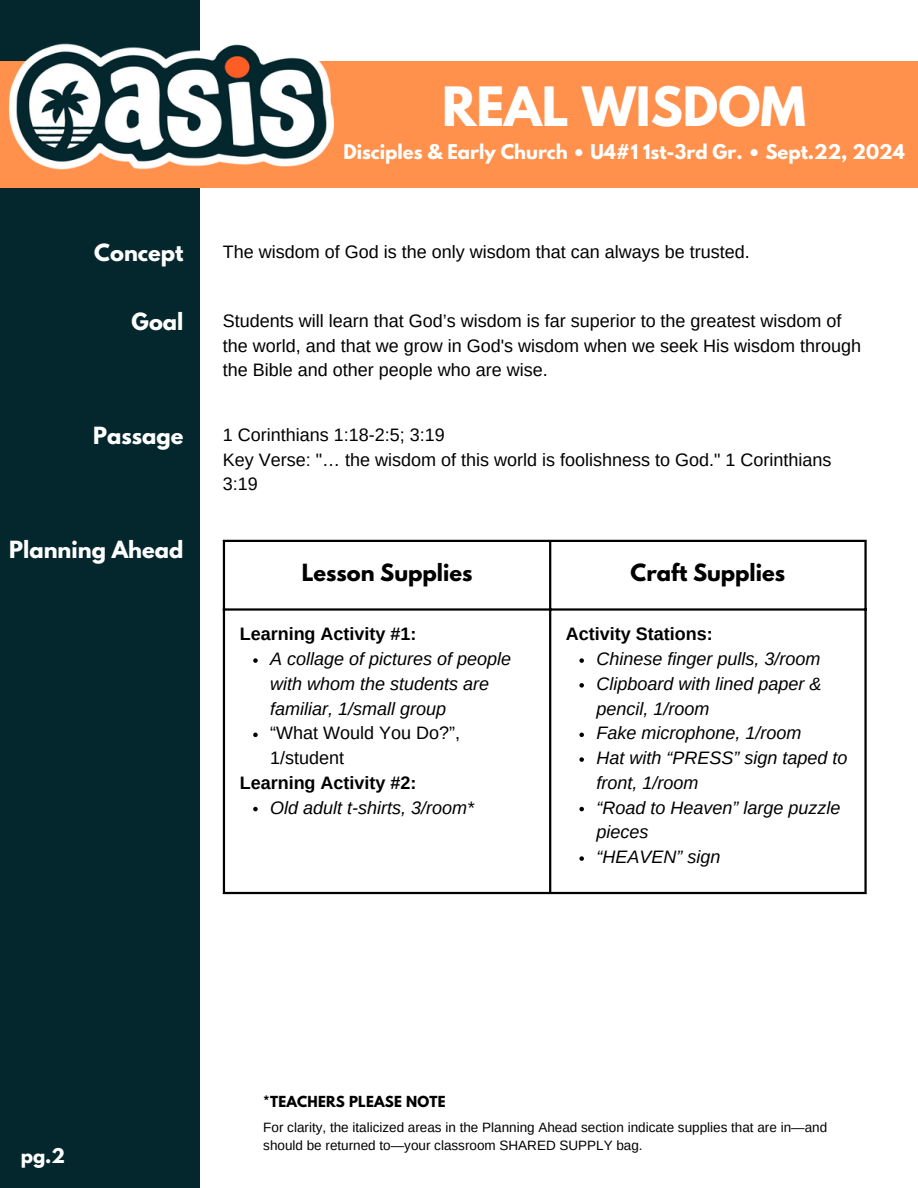
<style>
.page{position:relative;width:918px;height:1188px;background:#fff}
.page>*{position:absolute;margin:0;border:0;box-sizing:border-box;transform-origin:0 0}
.t1{font:700 48px "League Spartan";color:#fff}
.t2{font:700 21px "League Spartan";color:#fff}
.t3{font:700 21px "League Spartan";color:#000}
.t4{font:italic 18px/24.8px "Arimo";color:#000}
.t5{font:18px/24.8px "Arimo";color:#000}
.t6{font:18px/24.8px "Arimo";color:#000}
.t7{font:700 18px "Arimo";color:#000}
.t8{font:700 18px "League Spartan";color:#fff}
.t9{font:13.5px/18px "Arimo";color:#000}
.t10{font:700 13.5px "League Spartan";letter-spacing:.015em;color:#000}
</style>
<div class="page">
<div style="left:0;top:0;width:199px;height:1188px;background:#03272d"></div>
<div style="left:0;top:62px;width:918px;height:126px;background:#ff914d"></div>
<img style="left:7px;top:37px;width:330px;height:132px">
<svg style="left:253px;top:658px;width:5px;height:5px"></svg>
<svg style="left:253px;top:733px;width:5px;height:4px"></svg>
<svg style="left:253px;top:807px;width:5px;height:4px"></svg>
<svg style="left:579px;top:658px;width:5px;height:5px"></svg>
<svg style="left:579px;top:683px;width:5px;height:5px"></svg>
<svg style="left:579px;top:733px;width:5px;height:4px"></svg>
<svg style="left:579px;top:757px;width:5px;height:5px"></svg>
<svg style="left:579px;top:807px;width:5px;height:4px"></svg>
<svg style="left:579px;top:856px;width:5px;height:5px"></svg>
<hr style="left:223px;top:542px;width:2px;height:350px;background:#000">
<hr style="left:549px;top:542px;width:2px;height:350px;background:#000">
<hr style="left:864px;top:542px;width:3px;height:350px;background:#000">
<hr style="left:223px;top:540px;width:644px;height:2px;background:#000">
<hr style="left:223px;top:608px;width:644px;height:3px;background:#000">
<hr style="left:223px;top:892px;width:644px;height:2px;background:#000">
<h3 class="t1" style="left:442px;top:83px;width:365px">REAL WISDOM</h3>
<p class="t8" style="left:343px;top:143px;width:563px">Disciples &amp; Early Church • U4#1 1st-3rd Gr. • Sept.22, 2024</p>
<h3 class="t2" style="left:94px;top:243px;width:91px">Concept</h3>
<h1 class="t5" style="left:223px;top:240px;width:528px">The wisdom of God is the only wisdom that can always be trusted.</h1>
<h4 class="t2" style="left:132px;top:311px;width:53px">Goal</h4>
<h4 class="t2" style="left:93px;top:425px;width:92px">Passage</h4>
<p class="t2" style="left:9px;top:539px;width:176px">Planning Ahead</p>
<h2 class="t6" style="left:223px;top:308px;width:640px">Students will learn that God’s wisdom is far superior to the greatest wisdom of the world, and that we grow in God's wisdom when we seek His wisdom through the Bible and other people who are wise.</h2>
<h2 class="t5" style="left:223px;top:422px;width:610px">1 Corinthians 1:18-2:5; 3:19<br>Key Verse: "… the wisdom of this world is foolishness to God." 1 Corinthians<br>3:19</h2>
<h4 class="t3" style="left:302px;top:562px;width:172px">Lesson Supplies</h4>
<p class="t3" style="left:631px;top:562px;width:156px">Craft Supplies</p>
<p class="t7" style="left:240px;top:624px;width:178px">Learning Activity #1:</p>
<p class="t4" style="left:270px;top:646px;width:242px">A collage of pictures of people with whom the students are familiar, 1/small group</p>
<p class="t5" style="left:270px;top:721px;width:191px">“What Would You Do?”,<br>1/student</p>
<p class="t7" style="left:240px;top:773px;width:178px">Learning Activity #2:</p>
<p class="t4" style="left:270px;top:795px;width:205px">Old adult t-shirts, 3/room*</p>
<p class="t7" style="left:566px;top:624px;width:148px">Activity Stations:</p>
<p class="t4" style="left:597px;top:646px;width:225px">Chinese finger pulls, 3/room</p>
<p class="t4" style="left:597px;top:671px;width:226px">Clipboard with lined paper &amp; pencil, 1/room</p>
<p class="t4" style="left:597px;top:721px;width:206px">Fake microphone, 1/room</p>
<p class="t4" style="left:597px;top:745px;width:252px">Hat with “PRESS” sign taped to front, 1/room</p>
<p class="t4" style="left:597px;top:795px;width:246px">“Road to Heaven” large puzzle pieces</p>
<p class="t4" style="left:597px;top:844px;width:125px">“HEAVEN” sign</p>
<h2 class="t8" style="left:21px;top:1146px;width:46px">pg.2</h2>
<p class="t10" style="left:263px;top:1095px;width:184px">*TEACHERS PLEASE NOTE</p>
<h5 class="t9" style="left:263px;top:1119px;width:565px">For clarity, the italicized areas in the Planning Ahead section indicate supplies that are in—and should be returned to—your classroom SHARED SUPPLY bag.</h5>
</div>
